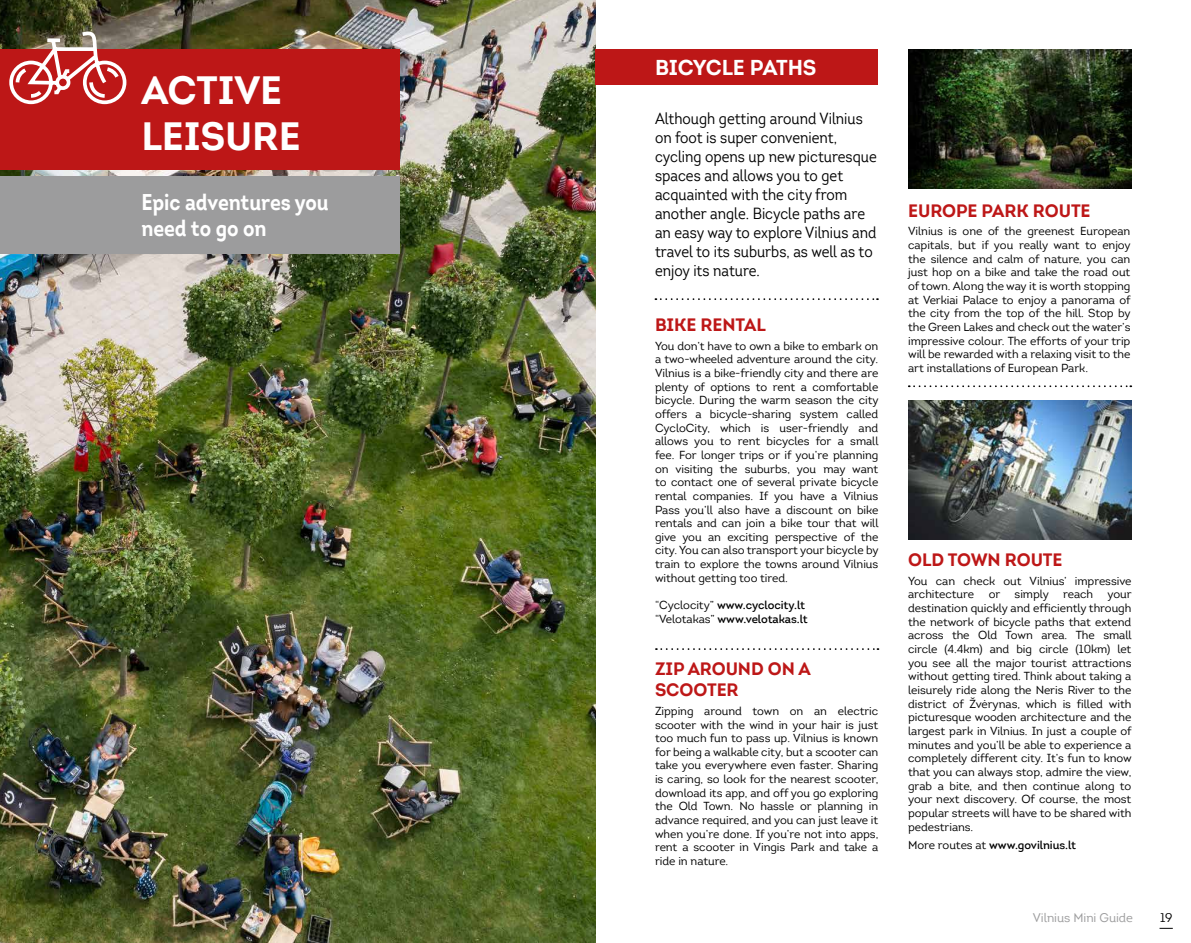
<style>
.page{position:relative;width:1191px;height:943px;background:#fff}
.page>*{position:absolute;margin:0;border:0;box-sizing:border-box;transform-origin:0 0}
.t1{font:700 38.5px/46.2px "Intro";letter-spacing:-.005em;color:#fff}
.t2{font:700 22.22px/26.6px "Intro";letter-spacing:-.005em;color:#fff;scale:.89 1}
.t3{font:700 21px "Intro";letter-spacing:-.015em;color:#fff}
.t4{font:700 17.5px/21px "Intro";letter-spacing:-.005em;color:#bd1717}
.t5{font:15.75px/18.9px "Intro";color:#000;scale:.89 1}
.t6{font:12.25px "Intro";letter-spacing:-.005em;color:#9c9c9d}
.t7{font:12.25px "Intro";color:#000}
.t8{font:11.38px/13.7px "Intro";letter-spacing:-.005em;color:#000;text-align:justify}
.t9{font:600 11.38px/13.7px "Intro";letter-spacing:-.005em;color:#000}
.s1{font-weight:400}
</style>
<div class="page">
<img style="left:0;top:0;width:595px;height:943px">
<div style="left:0;top:50px;width:400px;height:120px;background:#bd1717"></div>
<div style="left:0;top:176px;width:400px;height:77px;background:#9c9c9d"></div>
<img style="left:908px;top:50px;width:223px;height:139px">
<img style="left:908px;top:400px;width:223px;height:139px">
<div style="left:595px;top:50px;width:283px;height:35px;background:#bd1717"></div>
<svg style="left:655px;top:298px;width:223px;height:2px"></svg>
<svg style="left:908px;top:385px;width:223px;height:2px"></svg>
<svg style="left:656px;top:648px;width:222px;height:2px"></svg>
<svg style="left:7px;top:29px;width:121px;height:76px"></svg>
<h1 class="t1" style="left:141px;top:67px;width:161px">ACTIVE<br>LEISURE</h1>
<h2 class="t2" style="left:141px;top:188px;width:212px">Epic adventures you need to go on</h2>
<h3 class="t3" style="left:655px;top:54px;width:163px">BICYCLE PATHS</h3>
<p class="t5" style="left:655px;top:109px;width:251px">Although getting around Vilnius on foot is super convenient, cycling opens up new picturesque spaces and allows you to get acquainted with the city from another angle. Bicycle paths are an easy way to explore Vilnius and travel to its suburbs, as well as to enjoy its nature.</p>
<h3 class="t4" style="left:655px;top:314px;width:112px">BIKE RENTAL</h3>
<p class="t8" style="left:655px;top:339px;width:225px">You don’t have to own a bike to embark on a two-wheeled adventure around the city.<br>Vilnius is a bike-friendly city and there are plenty of options to rent a comfortable bicycle. During the warm season the city offers a bicycle-sharing system called CycloCity, which is user-friendly and allows you to rent bicycles for a small fee. For longer trips or if you’re planning on visiting the suburbs, you may want to contact one of several private bicycle rental companies. If you have a Vilnius Pass you’ll also have a discount on bike rentals and can join a bike tour that will give you an exciting perspective of the city. You can also transport your bicycle by train to explore the towns around Vilnius without getting too tired.</p>
<p class="t9" style="left:655px;top:598px;width:154px"><span class="s1">“Cyclocity”</span> www.cyclocity.lt <span class="s1">“Velotakas”</span> www.velotakas.lt</p>
<h3 class="t4" style="left:655px;top:658px;width:157px">ZIP AROUND ON A<br>SCOOTER</h3>
<p class="t8" style="left:655px;top:704px;width:225px">Zipping around town on an electric scooter with the wind in your hair is just too much fun to pass up. Vilnius is known for being a walkable city, but a scooter can take you everywhere even faster. Sharing is caring, so look for the nearest scooter, download its app, and off you go exploring the Old Town. No hassle or planning in advance required, and you can just leave it when you’re done. If you’re not into apps, rent a scooter in Vingis Park and take a ride in nature.</p>
<h3 class="t4" style="left:908px;top:200px;width:184px">EUROPE PARK ROUTE</h3>
<p class="t8" style="left:908px;top:225px;width:224px">Vilnius is one of the greenest European capitals, but if you really want to enjoy the silence and calm of nature, you can just hop on a bike and take the road out of town. Along the way it is worth stopping at Verkiai Palace to enjoy a panorama of the city from the top of the hill. Stop by the Green Lakes and check out the water’s impressive colour. The efforts of your trip will be rewarded with a relaxing visit to the art installations of European Park.</p>
<h3 class="t4" style="left:908px;top:549px;width:156px">OLD TOWN ROUTE</h3>
<p class="t8" style="left:908px;top:574px;width:225px">You can check out Vilnius’ impressive architecture</p>
<p class="t8" style="left:908px;top:587px;width:225px;text-indent:81px">or simply reach your destination quickly and efficiently through the network of bicycle paths that extend across the Old Town area. The small circle (4.4km) and big circle (10km) let you see all the major tourist attractions without getting tired. Think about taking a leisurely ride along the Neris River to the district of Žvėrynas, which is filled with picturesque wooden architecture and the largest park in Vilnius. In just a couple of minutes and you’ll be able to experience a completely different city. It’s fun to know that you can always stop, admire the view, grab a bite, and then continue along to your next discovery. Of course, the most popular streets will have to be shared with pedestrians.</p>
<p class="t9" style="left:908px;top:838px;width:169px"><span class="s1">More routes at</span> www.govilnius.lt</p>
<p class="t6" style="left:1032px;top:910px;width:102px">Vilnius Mini Guide</p>
<p class="t7" style="left:1160px;top:910px;width:14px">19</p>
</div>
